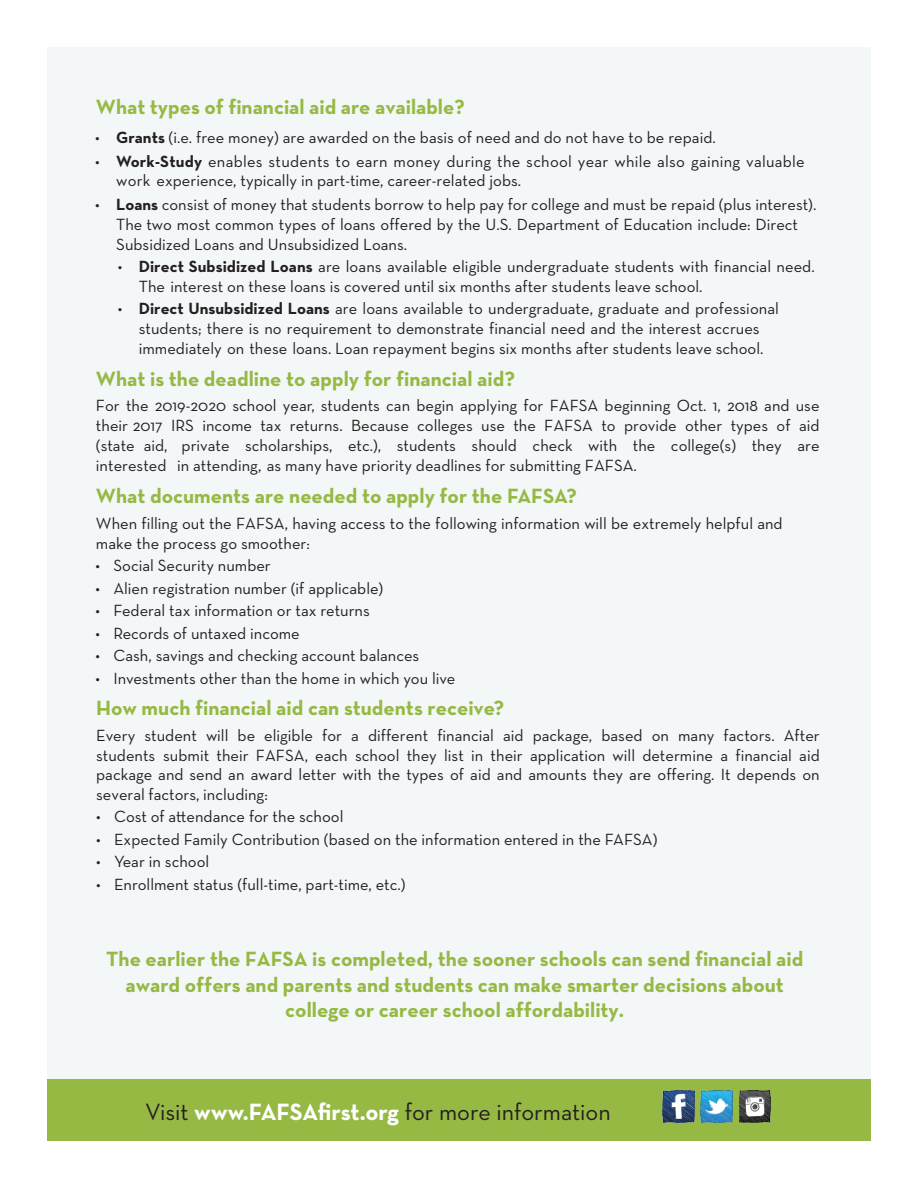
<style>
.page{position:relative;width:918px;height:1188px;background:#fff}
.page>*{position:absolute;margin:0;border:0;box-sizing:border-box;transform-origin:0 0}
.t1{font:24px "Neutraface Text";color:#231f20}
.t2{font:700 21px/25.2px "Neutraface Text";color:#95b943;text-align:center}
.t3{font:700 21px "Neutraface Text";color:#96ba43}
.t4{font:16.5px/19.8px "Neutraface Text";color:#231f20}
.s1{font-weight:700}
.s2{font-weight:700;color:#fff}
</style>
<div class="page">
<div style="left:47px;top:47px;width:824px;height:1087px;background:#f3f7f8"></div>
<div style="left:47px;top:1079px;width:824px;height:62px;background:#95b943"></div>
<img style="left:663px;top:1091px;width:31px;height:31px">
<img style="left:701px;top:1091px;width:31px;height:31px">
<img style="left:740px;top:1091px;width:31px;height:31px">
<p class="t3" style="left:96px;top:93px;width:371px">What types of financial aid are available?</p>
<p class="t4" style="left:95px;top:127px;width:622px">• <span class="s1">Grants</span> (i.e. free money) are awarded on the basis of need and do not have to be repaid.</p>
<p class="t4" style="left:116px;top:151px;width:690px;text-indent:-21px">• <span class="s1">Work-Study</span> enables students to earn money during the school year while also gaining valuable work experience, typically in part-time, career-related jobs.</p>
<p class="t4" style="left:116px;top:195px;width:702px;text-indent:-21px">• <span class="s1">Loans</span> consist of money that students borrow to help pay for college and must be repaid (plus interest).<br>The two most common types of loans offered by the U.S. Department of Education include: Direct<br>Subsidized Loans and Unsubsidized Loans.</p>
<p class="t4" style="left:139px;top:257px;width:678px;text-indent:-21px">• <span class="s1">Direct Subsidized Loans</span> are loans available eligible undergraduate students with financial need.<br>The interest on these loans is covered until six months after students leave school.</p>
<p class="t4" style="left:118px;top:299px;width:663px;text-align:center">• <span class="s1">Direct Unsubsidized Loans</span> are loans available to undergraduate, graduate and professional students; there is no requirement to demonstrate financial need and the interest accrues immediately on these loans. Loan repayment begins six months after students leave school.</p>
<p class="t2" style="left:96px;top:366px;width:421px">What is the deadline to apply for financial aid?</p>
<p class="t4" style="left:96px;top:396px;width:725px;text-align:justify">For the 2019-2020 school year, students can begin applying for FAFSA beginning Oct. 1, 2018 and use their 2017 IRS income tax returns. Because colleges use the FAFSA to provide other types of aid (state aid, private scholarships, etc.), students should check with the college(s) they are interested in attending, as many have priority deadlines for submitting FAFSA.</p>
<p class="t2" style="left:96px;top:484px;width:482px">What documents are needed to apply for the FAFSA?</p>
<p class="t4" style="left:96px;top:513px;width:688px">When filling out the FAFSA, having access to the following information will be extremely helpful and make the process go smoother:</p>
<p class="t4" style="left:95px;top:555px;width:177px">• Social Security number</p>
<p class="t4" style="left:95px;top:578px;width:289px">• Alien registration number (if applicable)</p>
<p class="t4" style="left:95px;top:600px;width:276px">• Federal tax information or tax returns</p>
<p class="t4" style="left:95px;top:623px;width:206px">• Records of untaxed income</p>
<p class="t4" style="left:95px;top:645px;width:325px">• Cash, savings and checking account balances</p>
<p class="t4" style="left:95px;top:668px;width:361px">• Investments other than the home in which you live</p>
<p class="t2" style="left:96px;top:695px;width:410px">How much financial aid can students receive?</p>
<p class="t4" style="left:96px;top:725px;width:725px;text-align:justify">Every student will be eligible for a different financial aid package, based on many factors. After students submit their FAFSA, each school they list in their application will determine a financial aid package and send an award letter with the types of aid and amounts they are offering. It depends on several factors, including:</p>
<p class="t4" style="left:96px;top:807px;width:249px">• Cost of attendance for the school</p>
<p class="t4" style="left:96px;top:829px;width:563px">• Expected Family Contribution (based on the information entered in the FAFSA)</p>
<p class="t4" style="left:96px;top:852px;width:115px">• Year in school</p>
<p class="t4" style="left:96px;top:874px;width:311px">• Enrollment status (full-time, part-time, etc.)</p>
<p class="t2" style="left:106px;top:946px;width:699px">The earlier the FAFSA is completed, the sooner schools can send financial aid award offers and parents and students can make smarter decisions about college or career school affordability.</p>
<p class="t1" style="left:145px;top:1097px;width:467px">Visit <span class="s2">www.FAFSAfirst.org</span> for more information</p>
</div>
